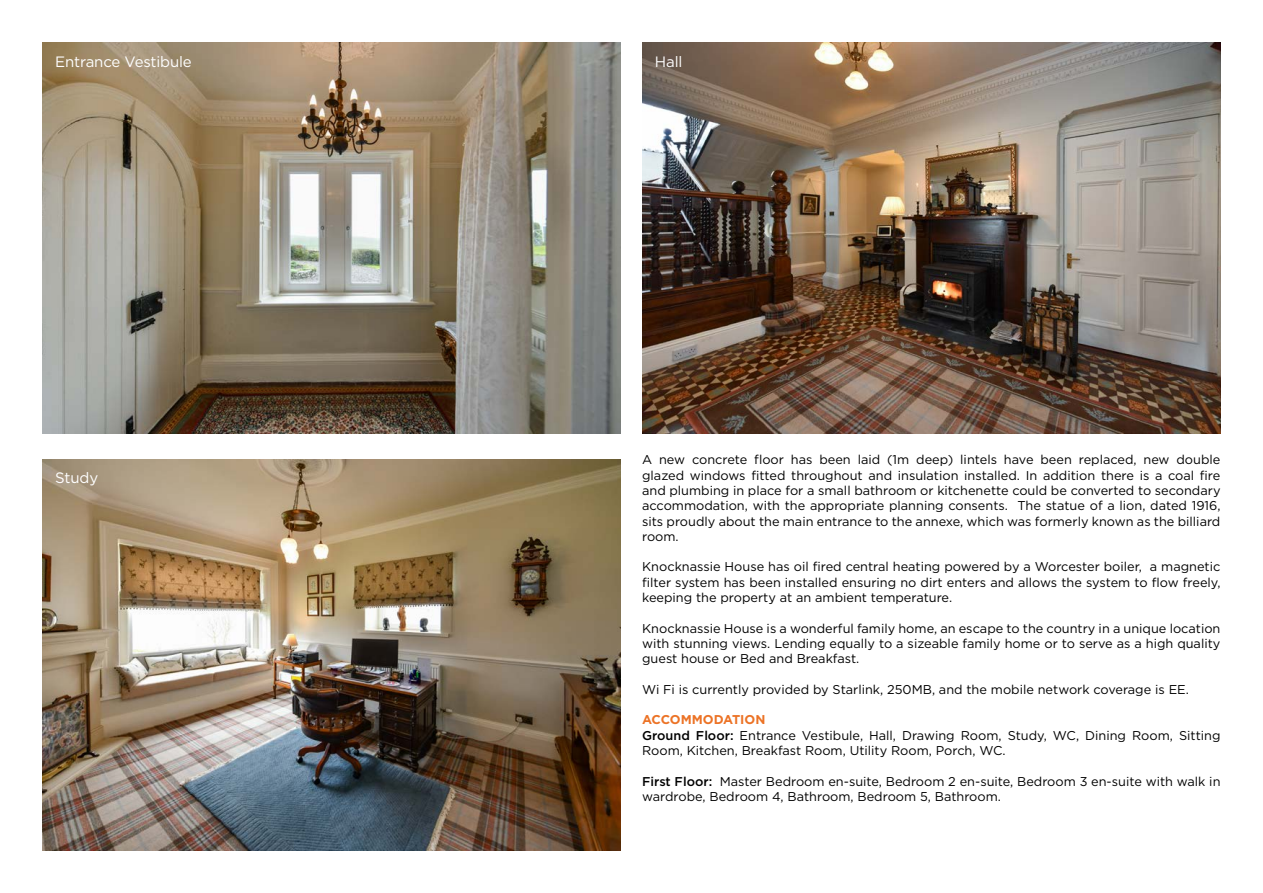
<style>
.page{position:relative;width:1263px;height:893px;background:#fff}
.page>*{position:absolute;margin:0;border:0;box-sizing:border-box;transform-origin:0 0}
.Body_Text{font:15px "Gotham HTF";letter-spacing:-.01em;color:#fff}
.Body_Text-2{font:12.75px/15.3px "Gotham HTF";color:#000;text-align:justify}
.Headings_Text{font:700 12.75px "Gotham HTF";color:#ec7326}
.s1{font-weight:500}
</style>
<div class="page">
<img style="left:43px;top:43px;width:578px;height:391px">
<img style="left:43px;top:459px;width:578px;height:391px">
<img style="left:642px;top:43px;width:578px;height:391px">
<p class="Body_Text" style="left:55px;top:53px;width:138px">Entrance Vestibule</p>
<p class="Body_Text" style="left:55px;top:470px;width:45px">Study</p>
<p class="Body_Text" style="left:655px;top:53px;width:29px">Hall</p>
<p class="Body_Text-2" style="left:642px;top:452px;width:580px">A new concrete floor has been laid (1m deep) lintels have been replaced, new double glazed windows fitted throughout and insulation installed. In addition there is a coal fire and plumbing in place for a small bathroom or kitchenette could be converted to secondary accommodation, with the appropriate planning consents. The statue of a lion, dated 1916, sits proudly about the main entrance to the annexe, which was formerly known as the billiard room.</p>
<p class="Body_Text-2" style="left:642px;top:559px;width:580px">Knocknassie House has oil fired central heating powered by a Worcester boiler, a magnetic filter system has been installed ensuring no dirt enters and allows the system to flow freely, keeping the property at an ambient temperature.</p>
<p class="Body_Text-2" style="left:642px;top:620px;width:580px">Knocknassie House is a wonderful family home, an escape to the country in a unique location with stunning views. Lending equally to a sizeable family home or to serve as a high quality guest house or Bed and Breakfast.</p>
<p class="Body_Text-2" style="left:642px;top:681px;width:548px">Wi Fi is currently provided by Starlink, 250MB, and the mobile network coverage is EE.</p>
<p class="Headings_Text" style="left:642px;top:713px;width:125px">ACCOMMODATION</p>
<p class="Body_Text-2" style="left:642px;top:727px;width:580px"><span class="s1">Ground Floor:</span> Entrance Vestibule, Hall, Drawing Room, Study, WC, Dining Room, Sitting<br>Room, Kitchen, Breakfast Room, Utility Room, Porch, WC.</p>
<p class="Body_Text-2" style="left:642px;top:773px;width:580px"><span class="s1">First Floor:</span> Master Bedroom en-suite, Bedroom 2 en-suite, Bedroom 3 en-suite with walk in wardrobe, Bedroom 4, Bathroom, Bedroom 5, Bathroom.</p>
</div>
